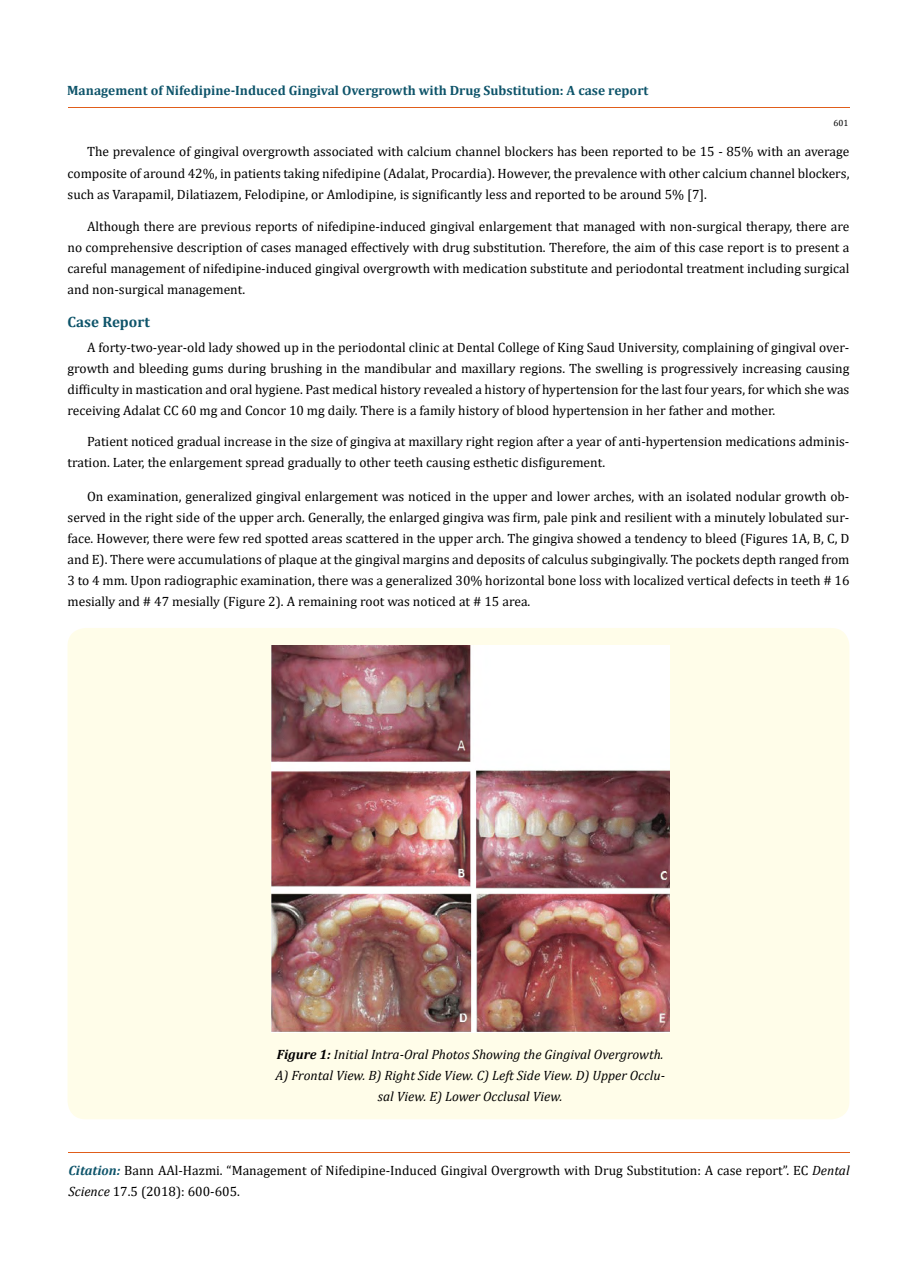
<style>
.page{position:relative;width:917px;height:1262px;background:#fff}
.page>*{position:absolute;margin:0;border:0;box-sizing:border-box;transform-origin:0 0}
.t1{font:700 15px "Cambria";color:#0e546a}
.t2{font:13.5px/21px "Cambria";color:#000;text-align:justify}
.t3{font:italic 13.5px/21px "Cambria";color:#000;text-align:center}
.t4{font:700 13.5px "Cambria";color:#0e546a}
.t5{font:9px "Cambria";color:#000}
.s1{font-weight:700}
.s2{font-weight:700;font-style:italic;color:#0e546a}
.s3{font-style:italic}
</style>
<div class="page">
<hr style="left:68px;top:108px;width:781px;height:1px;background:#e05d1a">
<hr style="left:68px;top:1152px;width:781px;height:1px;background:#e05d1a">
<div style="left:68px;top:628px;width:781px;height:491px;background:#fffde9;border-radius:18px"></div>
<img style="left:271px;top:645px;width:398px;height:387px">
<p class="t4" style="left:67px;top:80px;width:582px">Management of Nifedipine-Induced Gingival Overgrowth with Drug Substitution: A case report</p>
<p class="t5" style="left:833px;top:118px;width:16px">601</p>
<p class="t2" style="left:68px;top:141px;width:783px;text-indent:19px">The prevalence of gingival overgrowth associated with calcium channel blockers has been reported to be 15 - 85% with an average composite of around 42%, in patients taking nifedipine (Adalat, Procardia). However, the prevalence with other calcium channel blockers, such as Varapamil, Dilatiazem, Felodipine, or Amlodipine, is significantly less and reported to be around 5% [7].</p>
<p class="t2" style="left:68px;top:216px;width:783px;text-indent:19px">Although there are previous reports of nifedipine-induced gingival enlargement that managed with non-surgical therapy, there are no comprehensive description of cases managed effectively with drug substitution. Therefore, the aim of this case report is to present a careful management of nifedipine-induced gingival overgrowth with medication substitute and periodontal treatment including surgical and non-surgical management.</p>
<p class="t1" style="left:68px;top:311px;width:84px">Case Report</p>
<p class="t2" style="left:68px;top:336px;width:783px;text-indent:19px">A forty-two-year-old lady showed up in the periodontal clinic at Dental College of King Saud University, complaining of gingival over&shy;growth and bleeding gums during brushing in the mandibular and maxillary regions. The swelling is progressively increasing causing difficulty in mastication and oral hygiene. Past medical history revealed a history of hypertension for the last four years, for which she was receiving Adalat CC 60 mg and Concor 10 mg daily. There is a family history of blood hypertension in her father and mother.</p>
<p class="t2" style="left:68px;top:431px;width:783px;text-indent:19px">Patient noticed gradual increase in the size of gingiva at maxillary right region after a year of anti-hypertension medications adminis&shy;tration. Later, the enlargement spread gradually to other teeth causing esthetic disfigurement.</p>
<p class="t2" style="left:68px;top:485px;width:783px;text-indent:19px">On examination, generalized gingival enlargement was noticed in the upper and lower arches, with an isolated nodular growth ob&shy;served in the right side of the upper arch. Generally, the enlarged gingiva was firm, pale pink and resilient with a minutely lobulated sur&shy;face. However, there were few red spotted areas scattered in the upper arch. The gingiva showed a tendency to bleed (Figures 1A, B, C, D and E). There were accumulations of plaque at the gingival margins and deposits of calculus subgingivally. The pockets depth ranged from 3 to 4 mm. Upon radiographic examination, there was a generalized 30% horizontal bone loss with localized vertical defects in teeth # 16 mesially and # 47 mesially (Figure 2). A remaining root was noticed at # 15 area.</p>
<p class="t3" style="left:275px;top:1043px;width:391px"><span class="s1">Figure 1:</span> Initial Intra-Oral Photos Showing the Gingival Overgrowth.<br>A) Frontal View. B) Right Side View. C) Left Side View. D) Upper Occlu&shy;sal View. E) Lower Occlusal View.</p>
<p class="t2" style="left:68px;top:1159px;width:782px"><span class="s2">Citation:</span> Bann AAl-Hazmi. “Management of Nifedipine-Induced Gingival Overgrowth with Drug Substitution: A case report”. EC <span class="s3">Dental<br>Science</span> 17.5 (2018): 600-605.</p>
</div>
